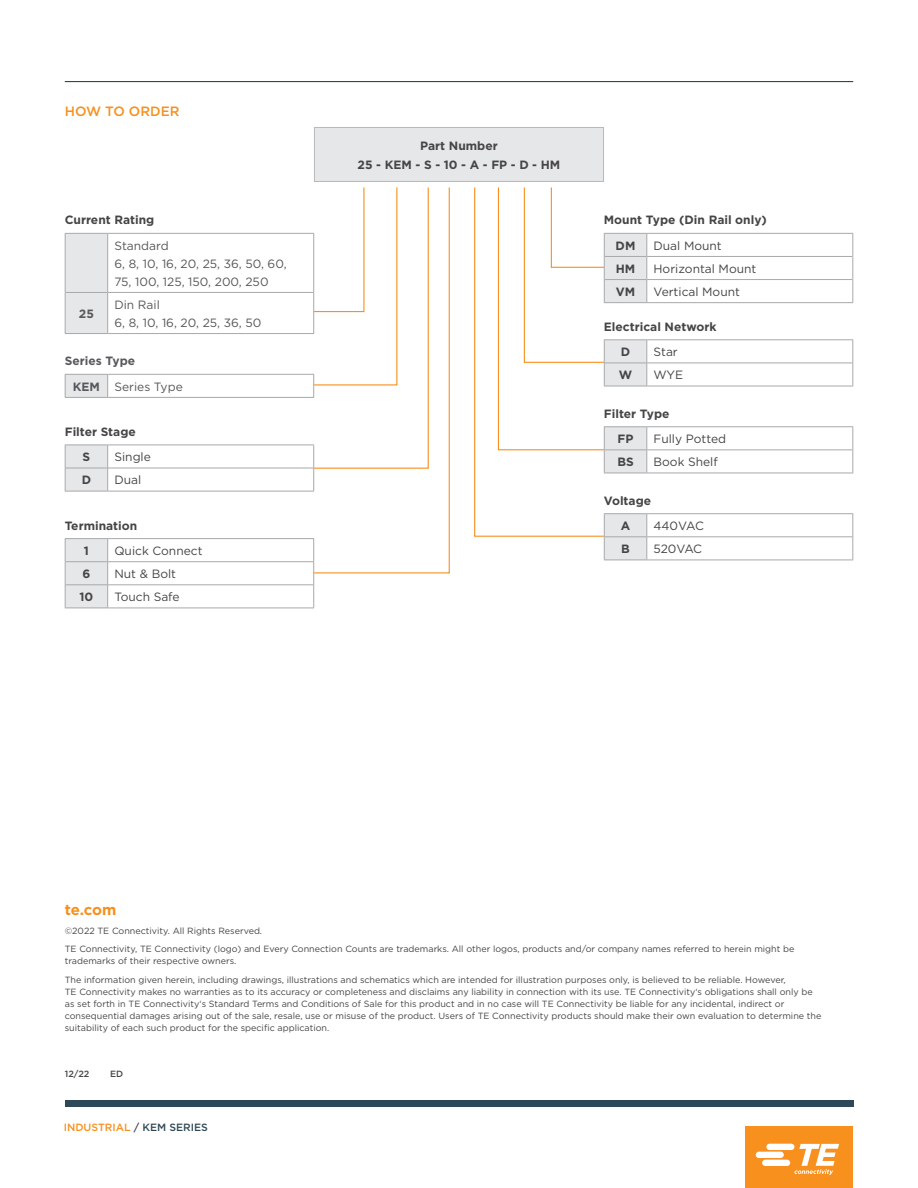
<style>
.page{position:relative;width:918px;height:1188px;background:#fff}
.page>*{position:absolute;margin:0;border:0;box-sizing:border-box;transform-origin:0 0}
.t1{font:700 15px "Gotham";color:#f7901d}
.t2{font:500 13.5px "Gotham";color:#f7901d}
.t3{font:700 12px/25.2px "Gotham";color:#454547}
.t4{font:12px "Gotham";color:#454547}
.t5{font:12px/18px "Gotham";color:#57585b}
.t6{font:700 12px/25.2px "Gotham";color:#57585b}
.t7{font:500 10.5px "Gotham";color:#f7901d}
.t8{font:9px/12px "Gotham";color:#454547}
.t9{font:500 9px "Gotham";color:#454547}
.s1{font-weight:400}
.s2{color:#454547}
.s3{color:#2d4856}
</style>
<div class="page">
<div style="left:745px;top:1126px;width:108px;height:62px;background:#f7901d"></div>
<svg style="left:756px;top:1144px;width:83px;height:31px"></svg>
<div style="left:65px;top:1101px;width:788px;height:6px;background:#2d4856"></div>
<hr style="left:65px;top:81px;width:788px;height:1px;background:#2d4856">
<div style="left:314px;top:127px;width:290px;height:54px;background:#e6e7e8"></div>
<div style="left:314px;top:127px;width:290px;height:55px;border:1px solid #b7b9bb"></div>
<div style="left:66px;top:234px;width:41px;height:99px;background:#e6e7e8"></div>
<hr style="left:108px;top:233px;width:206px;height:1px;background:#a7a9ab">
<hr style="left:108px;top:292px;width:205px;height:1px;background:#a7a9ab">
<hr style="left:108px;top:333px;width:206px;height:1px;background:#a7a9ab">
<hr style="left:65px;top:233px;width:43px;height:1px;background:#a7a9ab">
<hr style="left:65px;top:234px;width:1px;height:58px;background:#a7a9ab">
<hr style="left:65px;top:292px;width:1px;height:41px;background:#a7a9ab">
<hr style="left:107px;top:234px;width:1px;height:58px;background:#a7a9ab">
<hr style="left:107px;top:292px;width:1px;height:41px;background:#a7a9ab">
<hr style="left:66px;top:292px;width:41px;height:1px;background:#a7a9ab">
<hr style="left:65px;top:333px;width:43px;height:1px;background:#a7a9ab">
<div style="left:65px;top:374px;width:43px;height:23px;background:#e6e7e8"></div>
<hr style="left:108px;top:374px;width:206px;height:1px;background:#a7a9ab">
<hr style="left:65px;top:397px;width:43px;height:1px;background:#a7a9ab">
<hr style="left:108px;top:397px;width:206px;height:1px;background:#a7a9ab">
<hr style="left:65px;top:374px;width:43px;height:1px;background:#a7a9ab">
<svg style="left:65px;top:375px;width:1px;height:22px"></svg>
<svg style="left:107px;top:375px;width:1px;height:22px"></svg>
<hr style="left:108px;top:445px;width:206px;height:1px;background:#a7a9ab">
<hr style="left:65px;top:491px;width:43px;height:1px;background:#a7a9ab">
<hr style="left:108px;top:468px;width:205px;height:1px;background:#a7a9ab">
<hr style="left:108px;top:491px;width:206px;height:1px;background:#a7a9ab">
<svg style="left:65px;top:445px;width:43px;height:46px"></svg>
<hr style="left:65px;top:538px;width:43px;height:1px;background:#a7a9ab">
<hr style="left:108px;top:538px;width:206px;height:1px;background:#a7a9ab">
<hr style="left:65px;top:608px;width:43px;height:1px;background:#a7a9ab">
<hr style="left:108px;top:561px;width:205px;height:1px;background:#a7a9ab">
<hr style="left:108px;top:584px;width:205px;height:1px;background:#a7a9ab">
<hr style="left:108px;top:608px;width:206px;height:1px;background:#a7a9ab">
<svg style="left:65px;top:539px;width:43px;height:69px"></svg>
<svg style="left:313px;top:574px;width:1px;height:34px"></svg>
<hr style="left:647px;top:256px;width:205px;height:1px;background:#a7a9ab">
<hr style="left:647px;top:233px;width:206px;height:1px;background:#a7a9ab">
<svg style="left:852px;top:234px;width:1px;height:68px"></svg>
<hr style="left:647px;top:279px;width:205px;height:1px;background:#a7a9ab">
<hr style="left:647px;top:302px;width:206px;height:1px;background:#a7a9ab">
<hr style="left:647px;top:363px;width:205px;height:1px;background:#a7a9ab">
<hr style="left:647px;top:339px;width:206px;height:1px;background:#a7a9ab">
<svg style="left:852px;top:340px;width:1px;height:46px"></svg>
<hr style="left:647px;top:386px;width:206px;height:1px;background:#a7a9ab">
<hr style="left:604px;top:473px;width:43px;height:1px;background:#a7a9ab">
<hr style="left:647px;top:449px;width:205px;height:1px;background:#a7a9ab">
<hr style="left:647px;top:426px;width:206px;height:1px;background:#a7a9ab">
<svg style="left:852px;top:427px;width:1px;height:46px"></svg>
<hr style="left:647px;top:473px;width:206px;height:1px;background:#a7a9ab">
<hr style="left:604px;top:513px;width:43px;height:1px;background:#a7a9ab">
<hr style="left:604px;top:560px;width:43px;height:1px;background:#a7a9ab">
<hr style="left:647px;top:536px;width:205px;height:1px;background:#a7a9ab">
<hr style="left:647px;top:513px;width:206px;height:1px;background:#a7a9ab">
<svg style="left:604px;top:514px;width:43px;height:46px"></svg>
<svg style="left:852px;top:514px;width:1px;height:46px"></svg>
<hr style="left:647px;top:560px;width:206px;height:1px;background:#a7a9ab">
<svg style="left:313px;top:187px;width:137px;height:387px"></svg>
<svg style="left:313px;top:187px;width:116px;height:304px"></svg>
<svg style="left:605px;top:232px;width:42px;height:241px"></svg>
<svg style="left:474px;top:187px;width:131px;height:350px"></svg>
<h2 class="t2" style="left:65px;top:105px;width:116px">HOW TO ORDER</h2>
<h3 class="t3" style="left:65px;top:208px;width:91px">Current Rating</h3>
<h3 class="t5" style="left:114px;top:237px;width:174px">Standard<br>6, 8, 10, 16, 20, 25, 36, 50, 60,<br>75, 100, 125, 150, 200, 250</h3>
<h3 class="t6" style="left:79px;top:302px;width:17px">25</h3>
<h3 class="t5" style="left:114px;top:296px;width:148px">Din Rail<br>6, 8, 10, 16, 20, 25, 36, 50</h3>
<h3 class="t6" style="left:73px;top:349px;width:111px;text-indent:-8px">Series Type<br>KEM <span class="s1">Series Type</span></h3>
<h3 class="t3" style="left:83px;top:420px;width:55px;text-indent:-18px">Filter Stage<br>S</h3>
<h3 class="t4" style="left:114px;top:451px;width:38px">Single</h3>
<h3 class="t3" style="left:82px;top:468px;width:11px">D</h3>
<h3 class="t4" style="left:114px;top:475px;width:28px">Dual</h3>
<h3 class="t3" style="left:84px;top:514px;width:55px;text-indent:-19px">Termination<br>1</h3>
<h3 class="t4" style="left:114px;top:545px;width:90px">Quick Connect</h3>
<h3 class="t3" style="left:82px;top:562px;width:9px">6</h3>
<h3 class="t4" style="left:114px;top:568px;width:63px">Nut &amp; Bolt</h3>
<h3 class="t3" style="left:80px;top:585px;width:15px">10</h3>
<h3 class="t4" style="left:114px;top:591px;width:67px">Touch Safe</h3>
<h3 class="t3" style="left:358px;top:136px;width:204px;line-height:19.5px;text-align:center">Part Number<br>25 - KEM - S - 10 - A - FP - D - HM</h3>
<h3 class="t3" style="left:616px;top:208px;width:153px;text-indent:-12px">Mount Type (Din Rail only)<br>DM</h3>
<h3 class="t4" style="left:654px;top:240px;width:70px">Dual Mount</h3>
<h3 class="t3" style="left:616px;top:257px;width:21px">HM</h3>
<h3 class="t4" style="left:654px;top:263px;width:104px">Horizontal Mount</h3>
<h3 class="t3" style="left:616px;top:280px;width:21px">VM</h3>
<h3 class="t4" style="left:654px;top:286px;width:88px">Vertical Mount</h3>
<h3 class="t3" style="left:621px;top:315px;width:97px;text-indent:-17px">Electrical Network<br>D</h3>
<h3 class="t4" style="left:654px;top:346px;width:26px">Star</h3>
<h3 class="t3" style="left:619px;top:363px;width:15px">W</h3>
<h3 class="t4" style="left:654px;top:369px;width:31px">WYE</h3>
<h3 class="t3" style="left:618px;top:402px;width:54px;text-indent:-14px">Filter Type<br>FP</h3>
<h3 class="t4" style="left:654px;top:433px;width:74px">Fully Potted</h3>
<h3 class="t3" style="left:617px;top:450px;width:18px">BS</h3>
<h3 class="t4" style="left:654px;top:456px;width:66px">Book Shelf</h3>
<h3 class="t3" style="left:604px;top:489px;width:49px;text-align:center">Voltage<br>A</h3>
<h3 class="t4" style="left:654px;top:520px;width:52px">440VAC</h3>
<h3 class="t3" style="left:621px;top:537px;width:10px">B</h3>
<h3 class="t4" style="left:654px;top:543px;width:50px">520VAC</h3>
<h1 class="t1" style="left:65px;top:903px;width:53px">te.com</h1>
<p class="t8" style="left:65px;top:922px;width:731px;line-height:18.5px">©2022 TE Connectivity. All Rights Reserved.<br>TE Connectivity, TE Connectivity (logo) and Every Connection Counts are trademarks. All other logos, products and/or company names referred to herein might be</p>
<p class="t8" style="left:65px;top:952px;width:722px;line-height:18.8px">trademarks of their respective owners.<br>The information given herein, including drawings, illustrations and schematics which are intended for illustration purposes only, is believed to be reliable. However,</p>
<p class="t8" style="left:65px;top:986px;width:758px">TE Connectivity makes no warranties as to its accuracy or completeness and disclaims any liability in connection with its use. TE Connectivity‘s obligations shall only be as set forth in TE Connectivity‘s Standard Terms and Conditions of Sale for this product and in no case will TE Connectivity be liable for any incidental, indirect or consequential damages arising out of the sale, resale, use or misuse of the product. Users of TE Connectivity products should make their own evaluation to determine the suitability of each such product for the specific application.</p>
<p class="t9" style="left:65px;top:1070px;width:26px">12/22</p>
<p class="t9" style="left:110px;top:1070px;width:15px">ED</p>
<p class="t7" style="left:64px;top:1123px;width:145px">INDUSTRIAL <span class="s2">/</span> <span class="s3">KEM SERIES</span></p>
</div>
